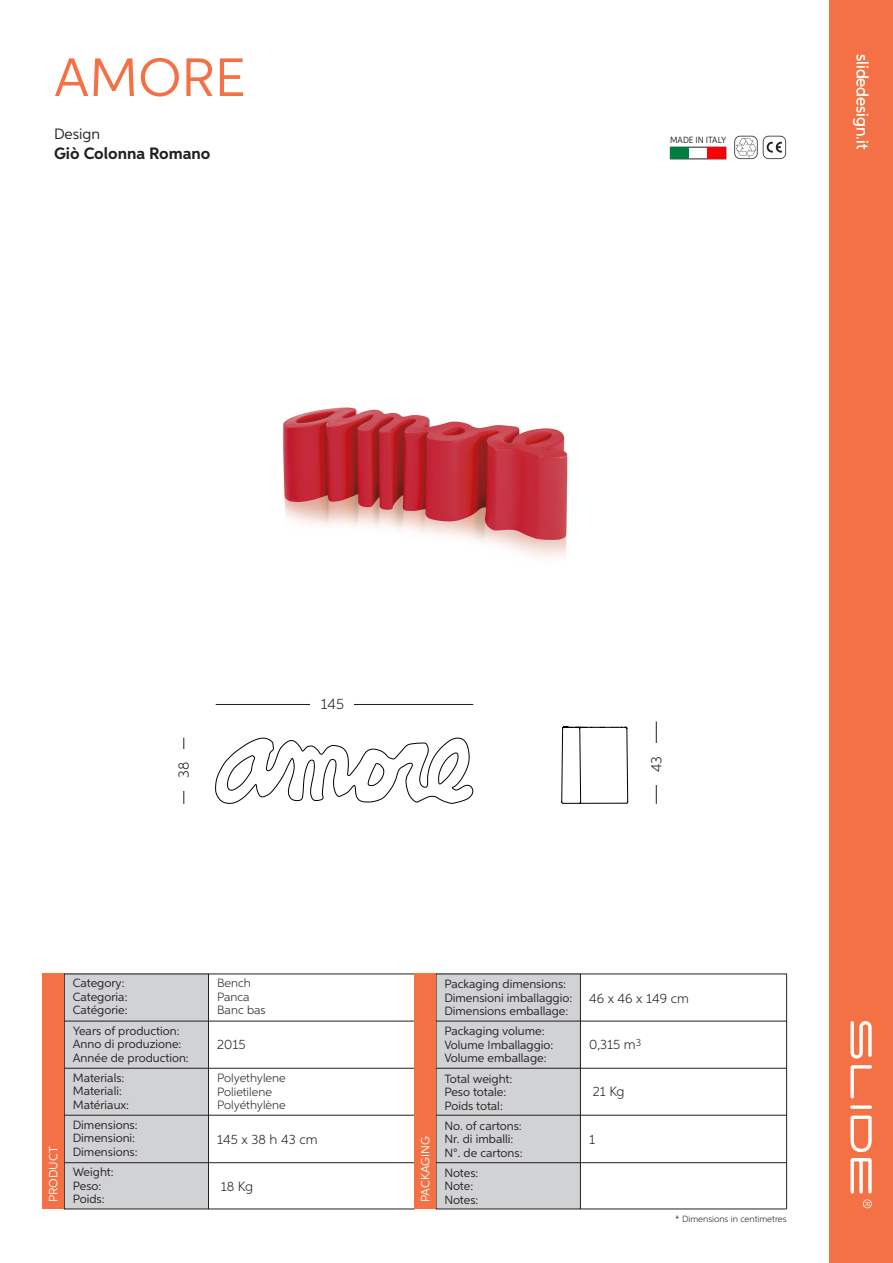
<style>
.page{position:relative;width:893px;height:1263px;background:#fff}
.page>*{position:absolute;margin:0;border:0;box-sizing:border-box;transform-origin:0 0}
.t1{font:54px "Aspira";color:#f37144}
.t2{font:700 16.5px "Aspira";color:#231f20}
.t3{font:16.5px "Aspira";color:#fff}
.t4{font:300 15px "Aspira";color:#231f20}
.t5{font:15px "Aspira";color:#231f20}
.t6{font:300 13.5px "Aspira";color:#231f20}
.t7{font:12px/13.5px "Aspira";color:#231f20}
.t8{font:300 12px/13.5px "Aspira";color:#231f20}
.t9{font:12px "Aspira";color:#fff}
.t10{font:300 9px "Aspira";color:#231f20}
.t11{font:9px "Aspira Nar";color:#231f20}
</style>
<div class="page">
<div style="left:829px;top:0;width:64px;height:1263px;background:#f37144"></div>
<svg style="left:863px;top:1199px;width:9px;height:9px"></svg>
<svg style="left:850px;top:1105px;width:22px;height:4px"></svg>
<svg style="left:850px;top:1115px;width:22px;height:37px"></svg>
<svg style="left:850px;top:1065px;width:22px;height:33px"></svg>
<svg style="left:850px;top:1158px;width:22px;height:35px"></svg>
<svg style="left:850px;top:1021px;width:22px;height:37px"></svg>
<svg style="left:734px;top:136px;width:52px;height:23px"></svg>
<div style="left:670px;top:147px;width:19px;height:12px;background:#008040"></div>
<div style="left:708px;top:147px;width:18px;height:12px;background:#fe0000"></div>
<div style="left:64px;top:974px;width:144px;height:235px;background:#d1d2d4"></div>
<div style="left:64px;top:974px;width:145px;height:235px;border:1px solid #231f20"></div>
<div style="left:436px;top:974px;width:144px;height:235px;background:#d1d2d4"></div>
<div style="left:436px;top:974px;width:145px;height:235px;border:1px solid #231f20"></div>
<hr style="left:64px;top:1021px;width:722px;height:1px;background:#231f20">
<hr style="left:209px;top:974px;width:206px;height:1px;background:#231f20">
<hr style="left:64px;top:1068px;width:723px;height:1px;background:#231f20">
<hr style="left:64px;top:1115px;width:722px;height:1px;background:#231f20">
<hr style="left:209px;top:1209px;width:206px;height:1px;background:#231f20">
<hr style="left:581px;top:1209px;width:205px;height:1px;background:#231f20">
<hr style="left:64px;top:1162px;width:723px;height:1px;background:#231f20">
<hr style="left:581px;top:974px;width:206px;height:1px;background:#231f20">
<hr style="left:786px;top:974px;width:1px;height:235px;background:#231f20">
<div style="left:43px;top:974px;width:21px;height:235px;background:#f37144"></div>
<div style="left:415px;top:974px;width:21px;height:235px;background:#f37144"></div>
<img style="left:283px;top:407px;width:285px;height:150px">
<svg style="left:215px;top:737px;width:259px;height:67px"></svg>
<svg style="left:561px;top:726px;width:67px;height:78px"></svg>
<hr style="left:183px;top:738px;width:1px;height:66px;background:#231f20">
<hr style="left:216px;top:704px;width:257px;height:1px;background:#231f20">
<div style="left:172px;top:749px;width:22px;height:41px;background:#fff"></div>
<div style="left:311px;top:692px;width:43px;height:19px;background:#fff"></div>
<hr style="left:656px;top:721px;width:1px;height:83px;background:#231f20">
<div style="left:644px;top:743px;width:22px;height:42px;background:#fff"></div>
<p class="t1" style="left:54px;top:45px;width:193px">AMORE</p>
<p class="t3" style="left:872px;top:54px;width:97px;rotate:90deg">slidedesign.it</p>
<p class="t5" style="left:54px;top:125px;width:48px">Design</p>
<p class="t2" style="left:54px;top:143px;width:158px">Giò Colonna Romano</p>
<p class="t11" style="left:670px;top:134px;width:58px">MADE IN ITALY</p>
<p class="t4" style="left:321px;top:695px;width:24px">145</p>
<p class="t4" style="left:175px;top:778px;width:18px;rotate:-90deg">38</p>
<p class="t4" style="left:647px;top:772px;width:18px;rotate:-90deg">43</p>
<p class="t7" style="left:73px;top:976px;width:56px">Category:<br>Categoria:<br>Catégorie:</p>
<p class="t8" style="left:217px;top:976px;width:35px">Bench</p>
<p class="t8" style="left:217px;top:990px;width:34px">Panca</p>
<p class="t8" style="left:217px;top:1003px;width:50px">Banc bas</p>
<p class="t7" style="left:444px;top:977px;width:129px">Packaging dimensions:<br>Dimensioni imballaggio:<br>Dimensions emballage:</p>
<p class="t6" style="left:589px;top:990px;width:101px">46 x 46 x 149 cm</p>
<p class="t7" style="left:73px;top:1024px;width:118px">Years of production:<br>Anno di produzione:<br>Année de production:</p>
<p class="t6" style="left:217px;top:1036px;width:30px">2015</p>
<p class="t7" style="left:444px;top:1024px;width:111px">Packaging volume:<br>Volume Imballaggio:<br>Volume emballage:</p>
<p class="t6" style="left:589px;top:1036px;width:54px">0,315 m<sup>3</sup></p>
<p class="t7" style="left:73px;top:1071px;width:58px">Materials:<br>Materiali:<br>Matériaux:</p>
<p class="t7" style="left:73px;top:1118px;width:66px">Dimensions:<br>Dimensioni:<br>Dimensions:</p>
<p class="t8" style="left:217px;top:1071px;width:70px">Polyethylene<br>Polietilene<br>Polyéthylène</p>
<p class="t7" style="left:444px;top:1072px;width:70px">Total weight:<br>Peso totale:<br>Poids total:</p>
<p class="t7" style="left:444px;top:1118px;width:80px">No. of cartons:<br>Nr. di imballi:<br>N°. de cartons:</p>
<p class="t7" style="left:444px;top:1165px;width:36px">Notes:<br>Note:<br>Notes:</p>
<p class="t6" style="left:593px;top:1083px;width:33px">21 Kg</p>
<p class="t6" style="left:217px;top:1131px;width:102px">145 x 38 h 43 cm</p>
<p class="t9" style="left:46px;top:1202px;width:57px;rotate:-90deg">PRODUCT</p>
<p class="t9" style="left:418px;top:1202px;width:68px;rotate:-90deg">PACKAGING</p>
<p class="t6" style="left:589px;top:1131px;width:7px">1</p>
<p class="t7" style="left:73px;top:1165px;width:42px">Weight:<br>Peso:<br>Poids:</p>
<p class="t6" style="left:221px;top:1178px;width:34px">18 Kg</p>
<p class="t10" style="left:675px;top:1213px;width:113px">* Dimensions in centimetres</p>
</div>
